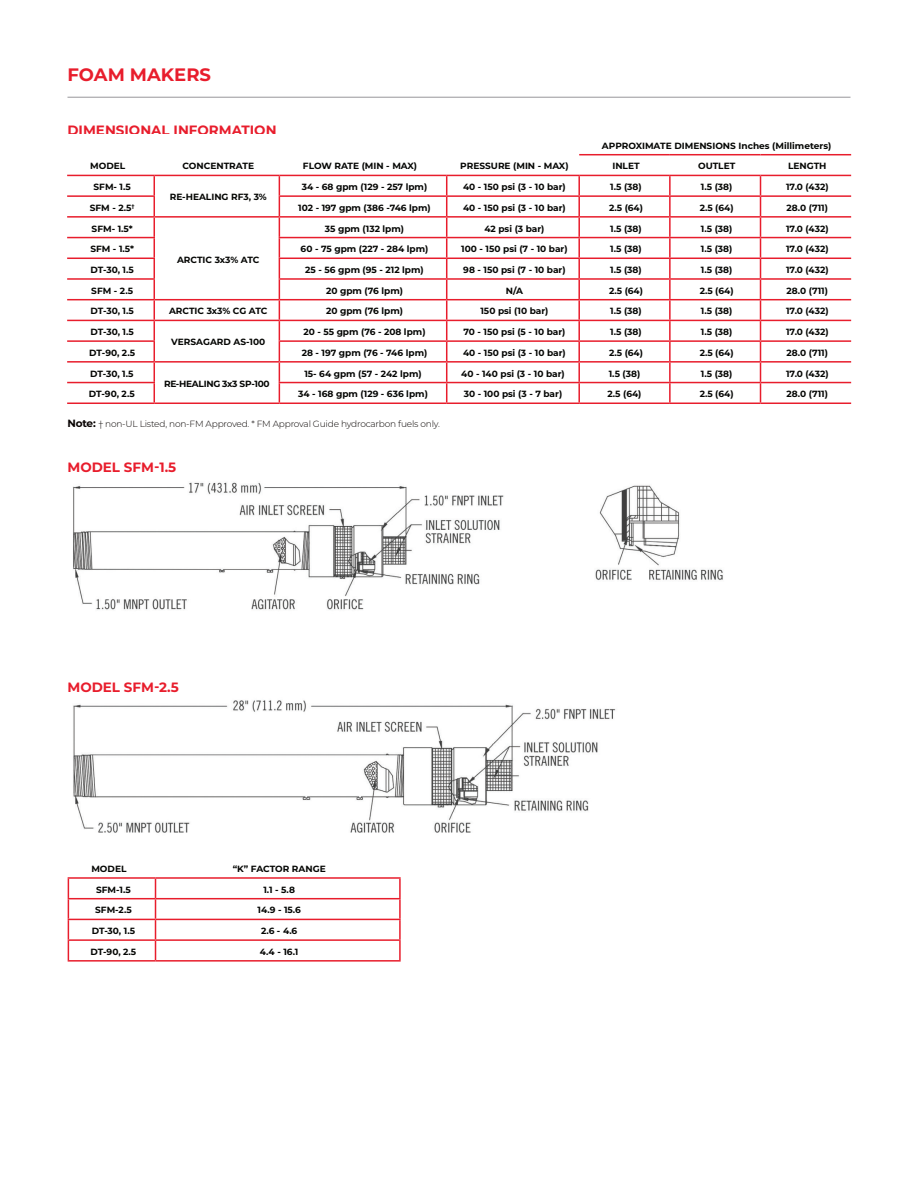
<style>
.page{position:relative;width:918px;height:1188px;background:#fff}
.page>*{position:absolute;margin:0;border:0;box-sizing:border-box;transform-origin:0 0}
.t1{font:700 18px "Montserrat";color:#e81d2c}
.Subhead{font:700 13.5px "Montserrat";color:#e81d2c}
.t2{font:700 9px "Montserrat";color:#040503}
.Body{font:300 9px "Montserrat";letter-spacing:-.02em;color:#080302}
.t3{font:700 9px "Montserrat";letter-spacing:-.03em;color:#040503}
.s1{font-weight:700;font-size:10.5px}
</style>
<div class="page">
<img style="left:73px;top:482px;width:650px;height:351px">
<hr style="left:68px;top:97px;width:782px;height:1px;background:#a3a2a5">
<svg style="left:67px;top:154px;width:784px;height:249px"></svg>
<hr style="left:67px;top:403px;width:87px;height:1px;background:#e81d2c">
<hr style="left:154px;top:403px;width:125px;height:1px;background:#e81d2c">
<hr style="left:279px;top:403px;width:168px;height:1px;background:#e81d2c">
<hr style="left:447px;top:403px;width:132px;height:1px;background:#e81d2c">
<hr style="left:579px;top:403px;width:91px;height:1px;background:#e81d2c">
<hr style="left:670px;top:403px;width:91px;height:1px;background:#e81d2c">
<hr style="left:761px;top:403px;width:90px;height:1px;background:#e81d2c">
<svg style="left:68px;top:879px;width:333px;height:81px"></svg>
<hr style="left:68px;top:960px;width:88px;height:2px;background:#e81d2c">
<hr style="left:156px;top:960px;width:245px;height:2px;background:#e81d2c">
<hr style="left:68px;top:877px;width:88px;height:2px;background:#e81d2c">
<hr style="left:156px;top:877px;width:245px;height:2px;background:#e81d2c">
<p class="t1" style="left:68px;top:62px;width:145px">FOAM MAKERS</p>
<p class="Subhead" style="left:68px;top:120px;width:211px">DIMENSIONAL INFORMATION</p>
<p class="t2" style="left:90px;top:160px;width:37px">MODEL</p>
<p class="t2" style="left:183px;top:160px;width:73px">CONCENTRATE</p>
<p class="t2" style="left:303px;top:160px;width:116px">FLOW RATE (MIN - MAX)</p>
<p class="t2" style="left:460px;top:160px;width:110px">PRESSURE (MIN - MAX)</p>
<p class="t2" style="left:602px;top:139px;width:231px">APPROXIMATE DIMENSIONS Inches (Millimeters)</p>
<p class="t2" style="left:612px;top:160px;width:29px">INLET</p>
<p class="t2" style="left:698px;top:160px;width:39px">OUTLET</p>
<p class="t2" style="left:788px;top:160px;width:40px">LENGTH</p>
<p class="t2" style="left:94px;top:180px;width:39px">SFM- 1.5</p>
<p class="t2" style="left:302px;top:180px;width:127px">34 - 68 gpm (129 - 257 lpm)</p>
<p class="t2" style="left:463px;top:180px;width:104px">40 - 150 psi (3 - 10 bar)</p>
<p class="t2" style="left:610px;top:180px;width:33px">1.5 (38)</p>
<p class="t2" style="left:701px;top:180px;width:33px">1.5 (38)</p>
<p class="t2" style="left:786px;top:180px;width:44px">17.0 (432)</p>
<p class="t2" style="left:170px;top:191px;width:99px">RE-HEALING RF3, 3%</p>
<p class="t2" style="left:90px;top:201px;width:46px">SFM - 2.5<sup>†</sup></p>
<p class="t2" style="left:298px;top:201px;width:134px">102 - 197 gpm (386 -746 lpm)</p>
<p class="t2" style="left:463px;top:201px;width:104px">40 - 150 psi (3 - 10 bar)</p>
<p class="t2" style="left:609px;top:201px;width:36px">2.5 (64)</p>
<p class="t2" style="left:700px;top:201px;width:36px">2.5 (64)</p>
<p class="t2" style="left:787px;top:201px;width:43px">28.0 (711)</p>
<p class="t2" style="left:92px;top:222px;width:43px">SFM- 1.5*</p>
<p class="t2" style="left:177px;top:253px;width:84px">ARCTIC 3x3% ATC</p>
<p class="t2" style="left:325px;top:222px;width:81px">35 gpm (132 lpm)</p>
<p class="t2" style="left:484px;top:222px;width:62px">42 psi (3 bar)</p>
<p class="t2" style="left:610px;top:222px;width:33px">1.5 (38)</p>
<p class="t2" style="left:701px;top:222px;width:33px">1.5 (38)</p>
<p class="t2" style="left:786px;top:222px;width:44px">17.0 (432)</p>
<p class="t2" style="left:90px;top:243px;width:45px">SFM - 1.5*</p>
<p class="t2" style="left:301px;top:243px;width:129px">60 - 75 gpm (227 - 284 lpm)</p>
<p class="t2" style="left:461px;top:243px;width:108px">100 - 150 psi (7 - 10 bar)</p>
<p class="t2" style="left:610px;top:243px;width:33px">1.5 (38)</p>
<p class="t2" style="left:701px;top:243px;width:33px">1.5 (38)</p>
<p class="t2" style="left:786px;top:243px;width:44px">17.0 (432)</p>
<p class="t2" style="left:91px;top:263px;width:45px">DT-30, 1.5</p>
<p class="t2" style="left:305px;top:263px;width:120px">25 - 56 gpm (95 - 212 lpm)</p>
<p class="t2" style="left:463px;top:263px;width:104px">98 - 150 psi (7 - 10 bar)</p>
<p class="t2" style="left:610px;top:263px;width:33px">1.5 (38)</p>
<p class="t2" style="left:701px;top:263px;width:33px">1.5 (38)</p>
<p class="t2" style="left:786px;top:263px;width:44px">17.0 (432)</p>
<p class="t2" style="left:91px;top:284px;width:43px">SFM - 2.5</p>
<p class="t2" style="left:326px;top:284px;width:78px">20 gpm (76 lpm)</p>
<p class="t2" style="left:506px;top:284px;width:19px">N/A</p>
<p class="t2" style="left:609px;top:284px;width:36px">2.5 (64)</p>
<p class="t2" style="left:700px;top:284px;width:36px">2.5 (64)</p>
<p class="t2" style="left:787px;top:284px;width:43px">28.0 (711)</p>
<p class="t2" style="left:91px;top:305px;width:45px">DT-30, 1.5</p>
<p class="t2" style="left:169px;top:305px;width:100px">ARCTIC 3x3% CG ATC</p>
<p class="t2" style="left:326px;top:305px;width:78px">20 gpm (76 lpm)</p>
<p class="t2" style="left:480px;top:305px;width:70px">150 psi (10 bar)</p>
<p class="t2" style="left:610px;top:305px;width:33px">1.5 (38)</p>
<p class="t2" style="left:701px;top:305px;width:33px">1.5 (38)</p>
<p class="t2" style="left:786px;top:305px;width:44px">17.0 (432)</p>
<p class="t2" style="left:91px;top:325px;width:45px">DT-30, 1.5</p>
<p class="t2" style="left:171px;top:336px;width:96px">VERSAGARD AS-100</p>
<p class="t2" style="left:304px;top:325px;width:124px">20 - 55 gpm (76 - 208 lpm)</p>
<p class="t2" style="left:464px;top:325px;width:103px">70 - 150 psi (5 - 10 bar)</p>
<p class="t2" style="left:610px;top:325px;width:33px">1.5 (38)</p>
<p class="t2" style="left:701px;top:325px;width:33px">1.5 (38)</p>
<p class="t2" style="left:786px;top:325px;width:44px">17.0 (432)</p>
<p class="t2" style="left:89px;top:346px;width:47px">DT-90, 2.5</p>
<p class="t2" style="left:302px;top:346px;width:127px">28 - 197 gpm (76 - 746 lpm)</p>
<p class="t2" style="left:463px;top:346px;width:104px">40 - 150 psi (3 - 10 bar)</p>
<p class="t2" style="left:609px;top:346px;width:36px">2.5 (64)</p>
<p class="t2" style="left:700px;top:346px;width:36px">2.5 (64)</p>
<p class="t2" style="left:787px;top:346px;width:43px">28.0 (711)</p>
<p class="t2" style="left:90px;top:367px;width:45px">DT-30, 1.5</p>
<p class="t3" style="left:164px;top:377px;width:107px">RE-HEALING 3x3 SP-100</p>
<p class="t2" style="left:304px;top:367px;width:119px">15- 64 gpm (57 - 242 lpm)</p>
<p class="t2" style="left:461px;top:367px;width:105px">40 - 140 psi (3 - 10 bar)</p>
<p class="t2" style="left:609px;top:367px;width:33px">1.5 (38)</p>
<p class="t2" style="left:701px;top:367px;width:33px">1.5 (38)</p>
<p class="t2" style="left:786px;top:367px;width:44px">17.0 (432)</p>
<p class="t2" style="left:89px;top:388px;width:47px">DT-90, 2.5</p>
<p class="t2" style="left:298px;top:388px;width:131px">34 - 168 gpm (129 - 636 lpm)</p>
<p class="t2" style="left:464px;top:388px;width:100px">30 - 100 psi (3 - 7 bar)</p>
<p class="t2" style="left:608px;top:388px;width:36px">2.5 (64)</p>
<p class="t2" style="left:700px;top:388px;width:36px">2.5 (64)</p>
<p class="t2" style="left:787px;top:388px;width:43px">28.0 (711)</p>
<p class="Body" style="left:68px;top:418px;width:374px"><span class="s1">Note:</span> † non-UL Listed, non-FM Approved. * FM Approval Guide hydrocarbon fuels only.</p>
<p class="Subhead" style="left:68px;top:458px;width:110px">MODEL SFM-1.5</p>
<p class="Subhead" style="left:68px;top:677px;width:113px">MODEL SFM-2.5</p>
<p class="t2" style="left:91px;top:862px;width:37px">MODEL</p>
<p class="t2" style="left:233px;top:862px;width:94px">“K” FACTOR RANGE</p>
<p class="t2" style="left:96px;top:883px;width:36px">SFM-1.5</p>
<p class="t2" style="left:263px;top:883px;width:33px">1.1 - 5.8</p>
<p class="t2" style="left:95px;top:904px;width:38px">SFM-2.5</p>
<p class="t2" style="left:258px;top:904px;width:45px">14.9 - 15.6</p>
<p class="t2" style="left:92px;top:924px;width:45px">DT-30, 1.5</p>
<p class="t2" style="left:261px;top:924px;width:38px">2.6 - 4.6</p>
<p class="t2" style="left:91px;top:945px;width:47px">DT-90, 2.5</p>
<p class="t2" style="left:260px;top:945px;width:40px">4.4 - 16.1</p>
</div>
